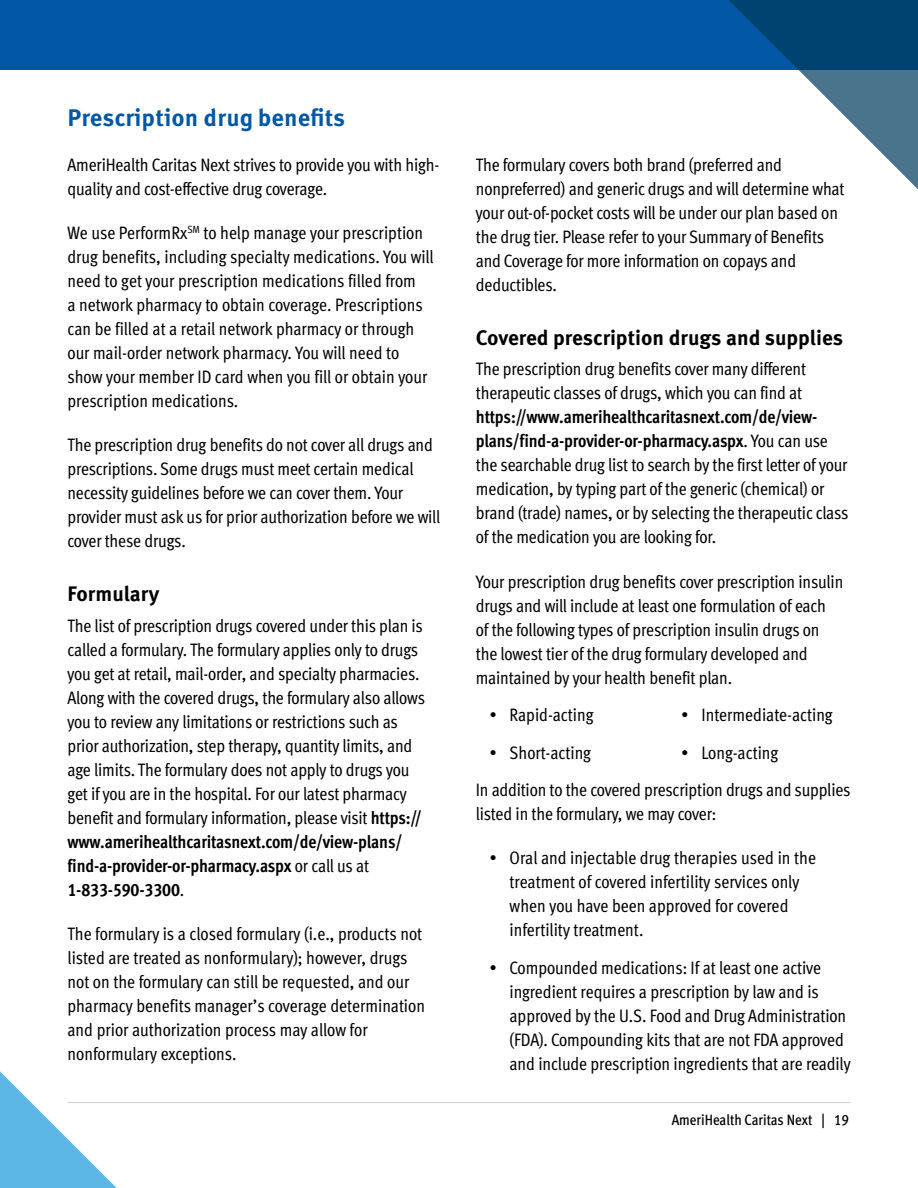
<style>
.page{position:relative;width:918px;height:1188px;background:#fff}
.page>*{position:absolute;margin:0;border:0;box-sizing:border-box;transform-origin:0 0}
.Headline{font:700 24px "Meta Correspondence Pro";color:#0058a4}
.Topic_Header{font:700 21px "Meta Pro";color:#000}
.Body_Copy{font:condensed 18px/24px "Meta Pro";letter-spacing:-.01em;color:#000}
.Bullets{font:condensed 18px/24px "Meta Pro";letter-spacing:-.005em;color:#000}
.t1{font:500 condensed 15px "Meta Pro";color:#000}
.s1{font-weight:700}
</style>
<div class="page">
<hr style="left:68px;top:1102px;width:782px;height:1px;background:#d1d3d4">
<div style="left:0;top:0;width:918px;height:70px;background:#0058a4"></div>
<svg style="left:0;top:1071px;width:117px;height:117px"></svg>
<svg style="left:729px;top:0;width:189px;height:190px"></svg>
<h1 class="Headline" style="left:68px;top:99px;width:279px">Prescription drug benefits</h1>
<p class="Body_Copy" style="left:68px;top:151px;width:373px">AmeriHealth Caritas Next strives to provide you with high&shy;quality and cost-effective drug coverage.</p>
<p class="Body_Copy" style="left:68px;top:219px;width:368px">We use PerformRx<sup>SM</sup> to help manage your prescription drug benefits, including specialty medications. You will need to get your prescription medications filled from<br>a network pharmacy to obtain coverage. Prescriptions can be filled at a retail network pharmacy or through our mail-order network pharmacy. You will need to show your member ID card when you fill or obtain your prescription medications.</p>
<p class="Body_Copy" style="left:68px;top:431px;width:374px">The prescription drug benefits do not cover all drugs and prescriptions. Some drugs must meet certain medical necessity guidelines before we can cover them. Your provider must ask us for prior authorization before we will cover these drugs.</p>
<h1 class="Topic_Header" style="left:68px;top:577px;width:93px">Formulary</h1>
<p class="Body_Copy" style="left:68px;top:612px;width:359px">The list of prescription drugs covered under this plan is called a formulary. The formulary applies only to drugs you get at retail, mail-order, and specialty pharmacies.<br>Along with the covered drugs, the formulary also allows you to review any limitations or restrictions such as prior authorization, step therapy, quantity limits, and age limits. The formulary does not apply to drugs you get if you are in the hospital. For our latest pharmacy benefit and formulary information, please visit <span class="s1">https:// www.amerihealthcaritasnext.com/de/view-plans/ find-a-provider-or-pharmacy.aspx</span> or call us at <span class="s1">1-833-590-3300</span>.</p>
<p class="Body_Copy" style="left:68px;top:920px;width:359px">The formulary is a closed formulary (i.e., products not listed are treated as nonformulary); however, drugs not on the formulary can still be requested, and our pharmacy benefits manager’s coverage determination and prior authorization process may allow for nonformulary exceptions.</p>
<p class="Body_Copy" style="left:476px;top:151px;width:370px">The formulary covers both brand (preferred and nonpreferred) and generic drugs and will determine what your out-of-pocket costs will be under our plan based on the drug tier. Please refer to your Summary of Benefits and Coverage for more information on copays and deductibles.</p>
<h1 class="Topic_Header" style="left:476px;top:321px;width:369px">Covered prescription drugs and supplies</h1>
<p class="Body_Copy" style="left:476px;top:356px;width:374px">The prescription drug benefits cover many different therapeutic classes of drugs, which you can find at <span class="s1">https://www.amerihealthcaritasnext.com/de/view&shy;plans/find-a-provider-or-pharmacy.aspx</span>. You can use the searchable drug list to search by the first letter of your medication, by typing part of the generic (chemical) or brand (trade) names, or by selecting the therapeutic class of the medication you are looking for.</p>
<p class="Body_Copy" style="left:476px;top:568px;width:369px">Your prescription drug benefits cover prescription insulin drugs and will include at least one formulation of each<br>of the following types of prescription insulin drugs on the lowest tier of the drug formulary developed and maintained by your health benefit plan.</p>
<p class="Bullets" style="left:489px;top:701px;width:106px">• Rapid-acting</p>
<p class="Bullets" style="left:489px;top:739px;width:103px">• Short-acting</p>
<p class="Bullets" style="left:681px;top:701px;width:153px">• Intermediate-acting</p>
<p class="Bullets" style="left:681px;top:739px;width:99px">• Long-acting</p>
<p class="Body_Copy" style="left:476px;top:776px;width:376px">In addition to the covered prescription drugs and supplies listed in the formulary, we may cover:</p>
<p class="Bullets" style="left:510px;top:845px;width:308px;text-indent:-20px">• Oral and injectable drug therapies used in the treatment of covered infertility services only when you have been approved for covered infertility treatment.</p>
<p class="Bullets" style="left:510px;top:954px;width:342px;text-indent:-20px">• Compounded medications: If at least one active ingredient requires a prescription by law and is approved by the U.S. Food and Drug Administration (FDA). Compounding kits that are not FDA approved and include prescription ingredients that are readily</p>
<p class="t1" style="left:672px;top:1109px;width:179px">AmeriHealth Caritas Next | 19</p>
</div>
